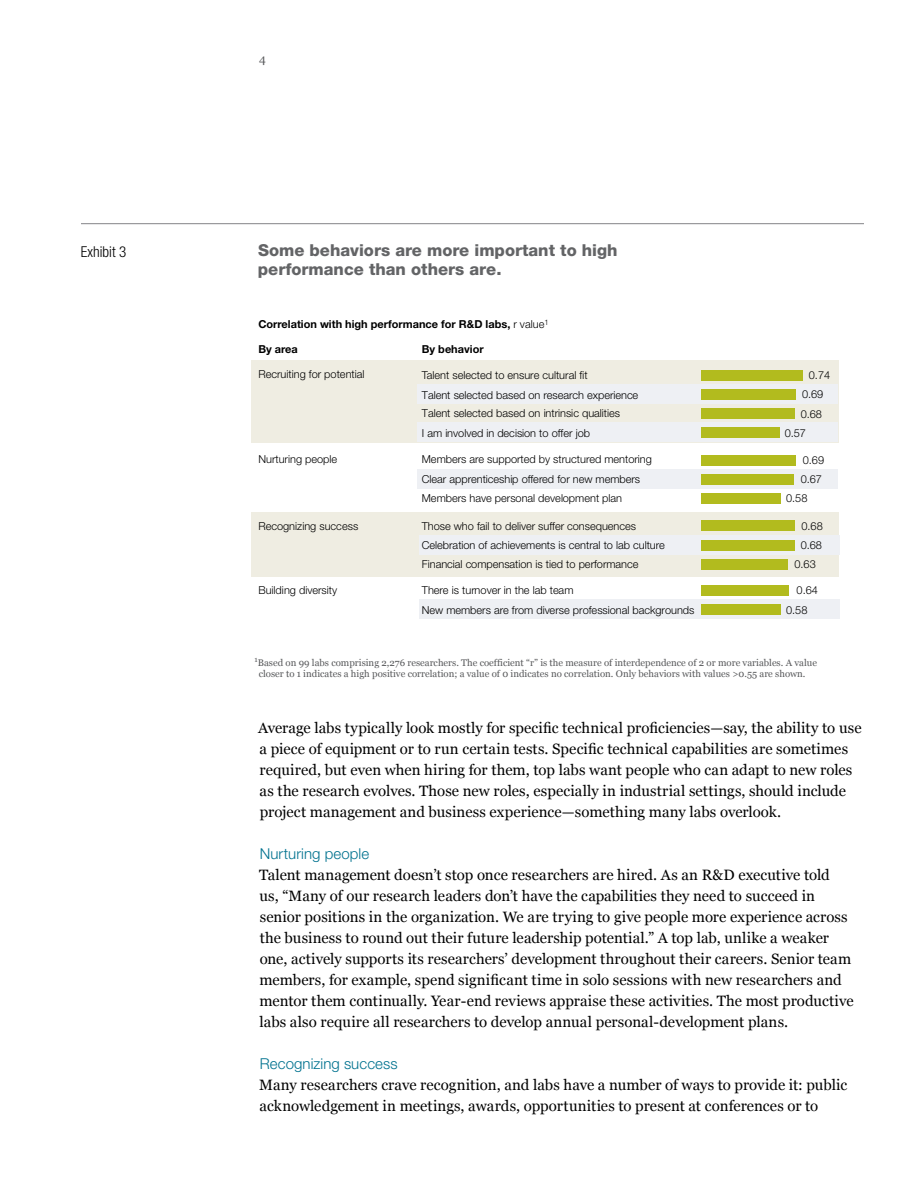
<style>
.page{position:relative;width:918px;height:1188px;background:#fff}
.page>*{position:absolute;margin:0;border:0;box-sizing:border-box;transform-origin:0 0}
.t1{font:800 16.5px/19.2px "Helvetica Neue LT Std";color:#636466}
.t2{font:15px/21px "Georgia";letter-spacing:.005em;color:#000}
.t3{font:300 15px "Helvetica Neue LT Std";letter-spacing:.005em;color:#00728f}
.t4{font:300 condensed 15px "Helvetica Neue LT Std";color:#000}
.t5{font:12px "Georgia";color:#58595b}
.t6{font:300 10.95px/19.8px "Helvetica Neue LT Std";color:#000}
.t7{font:700 10.95px "Helvetica Neue LT Std";color:#000}
.t8{font:9.6px/11.7px "Georgia";color:#58595b}
.s1{font-weight:300}
</style>
<div class="page">
<div style="left:252px;top:360px;width:587px;height:82px;background:#efede2"></div>
<div style="left:252px;top:513px;width:587px;height:64px;background:#efede2"></div>
<div style="left:417px;top:384px;width:420px;height:20px;background:#eef0f4"></div>
<div style="left:417px;top:423px;width:420px;height:19px;background:#eef0f4"></div>
<div style="left:419px;top:599px;width:420px;height:20px;background:#eef0f4"></div>
<div style="left:417px;top:470px;width:420px;height:19px;background:#eef0f4"></div>
<div style="left:419px;top:536px;width:420px;height:19px;background:#eef0f4"></div>
<div style="left:701px;top:370px;width:102px;height:11px;background:#b2bb1e"></div>
<div style="left:701px;top:389px;width:95px;height:11px;background:#b2bb1e"></div>
<div style="left:701px;top:408px;width:94px;height:11px;background:#b2bb1e"></div>
<div style="left:701px;top:427px;width:79px;height:11px;background:#b2bb1e"></div>
<div style="left:701px;top:455px;width:95px;height:11px;background:#b2bb1e"></div>
<div style="left:701px;top:474px;width:92px;height:11px;background:#b2bb1e"></div>
<div style="left:701px;top:493px;width:80px;height:11px;background:#b2bb1e"></div>
<div style="left:701px;top:520px;width:94px;height:11px;background:#b2bb1e"></div>
<div style="left:701px;top:540px;width:94px;height:11px;background:#b2bb1e"></div>
<div style="left:701px;top:559px;width:87px;height:11px;background:#b2bb1e"></div>
<div style="left:701px;top:585px;width:88px;height:11px;background:#b2bb1e"></div>
<div style="left:701px;top:604px;width:80px;height:11px;background:#b2bb1e"></div>
<hr style="left:81px;top:223px;width:783px;height:1px;background:#848487">
<p class="t4" style="left:81px;top:243px;width:47px">Exhibit 3</p>
<p class="t5" style="left:259px;top:52px;width:8px">4</p>
<p class="t1" style="left:258px;top:240px;width:361px">Some behaviors are more important to high performance than others are.</p>
<p class="t7" style="left:258px;top:318px;width:292px">Correlation with high performance for R&amp;D labs, <span class="s1">r value</span><sup>1</sup></p>
<p class="t7" style="left:258px;top:342px;width:41px">By area</p>
<p class="t7" style="left:422px;top:342px;width:63px">By behavior</p>
<p class="t6" style="left:258px;top:364px;width:108px">Recruiting for potential</p>
<p class="t6" style="left:422px;top:365px;width:218px">Talent selected to ensure cultural fit<br>Talent selected based on research experience</p>
<p class="t6" style="left:422px;top:403px;width:200px">Talent selected based on intrinsic qualities<br>I am involved in decision to offer job</p>
<p class="t6" style="left:258px;top:449px;width:80px">Nurturing people</p>
<p class="t6" style="left:422px;top:449px;width:232px">Members are supported by structured mentoring<br>Clear apprenticeship offered for new members</p>
<p class="t6" style="left:422px;top:488px;width:202px">Members have personal development plan</p>
<p class="t6" style="left:258px;top:516px;width:101px">Recognizing success</p>
<p class="t6" style="left:422px;top:516px;width:245px">Those who fail to deliver suffer consequences<br>Celebration of achievements is central to lab culture</p>
<p class="t6" style="left:422px;top:554px;width:218px">Financial compensation is tied to performance</p>
<p class="t6" style="left:258px;top:580px;width:80px">Building diversity</p>
<p class="t6" style="left:422px;top:580px;width:274px">There is turnover in the lab team<br>New members are from diverse professional backgrounds</p>
<p class="t6" style="left:809px;top:365px;width:23px">0.74</p>
<p class="t6" style="left:802px;top:384px;width:23px">0.69</p>
<p class="t6" style="left:801px;top:404px;width:23px">0.68</p>
<p class="t6" style="left:785px;top:423px;width:23px">0.57</p>
<p class="t6" style="left:803px;top:450px;width:23px">0.69</p>
<p class="t6" style="left:801px;top:469px;width:23px">0.67</p>
<p class="t6" style="left:786px;top:488px;width:23px">0.58</p>
<p class="t6" style="left:801px;top:516px;width:23px">0.68</p>
<p class="t6" style="left:801px;top:535px;width:23px">0.68</p>
<p class="t6" style="left:794px;top:554px;width:23px">0.63</p>
<p class="t6" style="left:786px;top:581px;width:33px;line-height:19.2px;text-indent:11px">0.64<br>0.58</p>
<p class="t8" style="left:259px;top:656px;width:560px;text-indent:-4px"><sup>1</sup>Based on 99 labs comprising 2,276 researchers. The coefficient “r” is the measure of interdependence of 2 or more variables. A value closer to 1 indicates a high positive correlation; a value of 0 indicates no correlation. Only behaviors with values &gt;0.55 are shown.</p>
<p class="t2" style="left:258px;top:718px;width:605px">Average labs typically look mostly for specific technical proficiencies—say, the ability to use a piece of equipment or to run certain tests. Specific technical capabilities are sometimes required, but even when hiring for them, top labs want people who can adapt to new roles as the research evolves. Those new roles, especially in industrial settings, should include project management and business experience—something many labs overlook.</p>
<p class="t3" style="left:260px;top:845px;width:111px">Nurturing people</p>
<p class="t2" style="left:259px;top:865px;width:596px">Talent management doesn’t stop once researchers are hired. As an R&amp;D executive told<br>us, “Many of our research leaders don’t have the capabilities they need to succeed in senior positions in the organization. We are trying to give people more experience across the business to round out their future leadership potential.” A top lab, unlike a weaker one, actively supports its researchers’ development throughout their careers. Senior team members, for example, spend significant time in solo sessions with new researchers and mentor them continually. Year-end reviews appraise these activities. The most productive labs also require all researchers to develop annual personal-development plans.</p>
<p class="t3" style="left:260px;top:1055px;width:140px">Recognizing success</p>
<p class="t2" style="left:259px;top:1075px;width:590px">Many researchers crave recognition, and labs have a number of ways to provide it: public acknowledgement in meetings, awards, opportunities to present at conferences or to</p>
</div>
